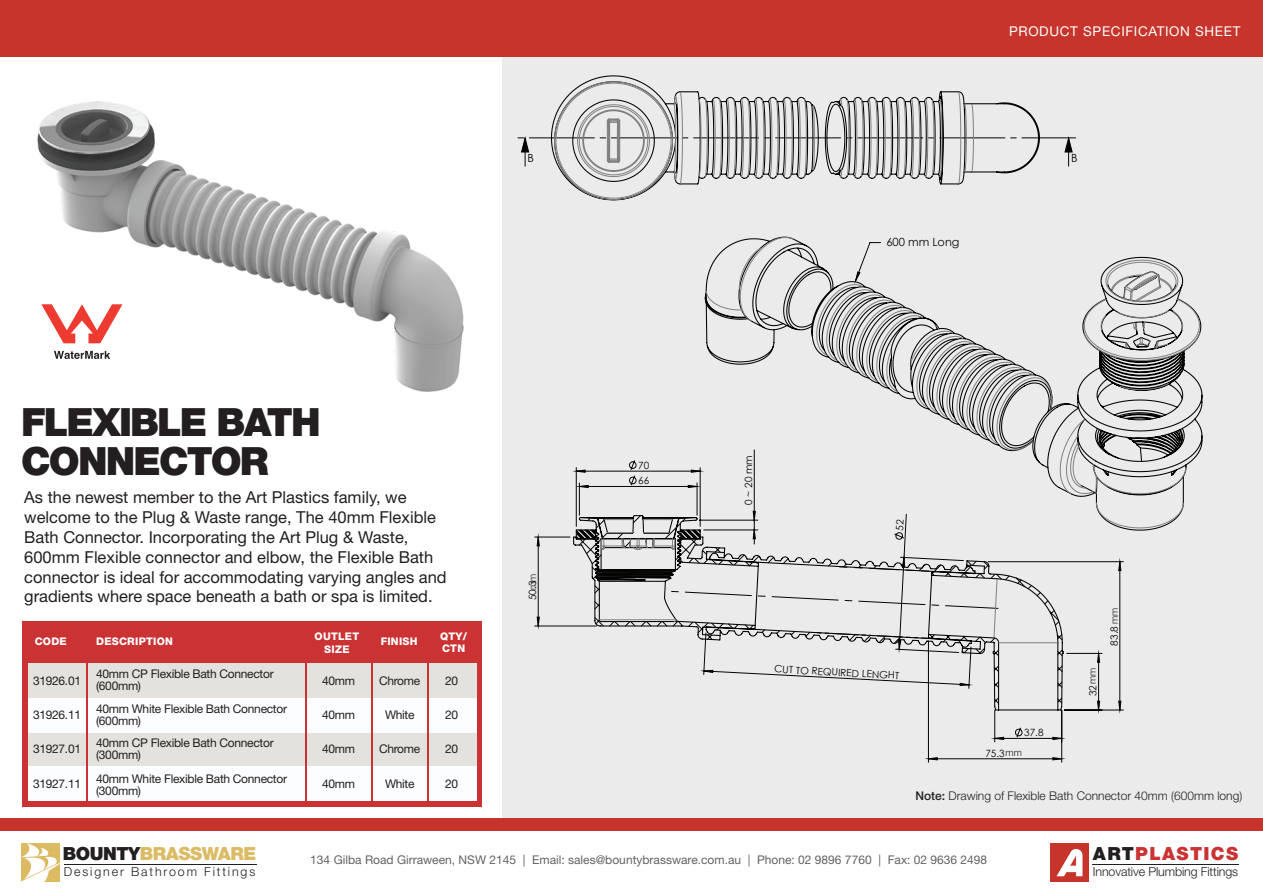
<style>
.page{position:relative;width:1263px;height:893px;background:#fff}
.page>*{position:absolute;margin:0;border:0;box-sizing:border-box;transform-origin:0 0}
.t1{font:900 39px/39px "Helvetica Neue LT Std";letter-spacing:-.05em;color:#231f20}
.t2{font:900 18.15px "Helvetica Neue LT Std";letter-spacing:-.025em;color:#dbbb64}
.t3{font:900 18.15px "Helvetica Neue LT Std";letter-spacing:.075em;color:#cb3233}
.t4{font:16.5px/19.8px "Helvetica Neue LT Std";color:#231f20}
.t5{font:13.5px "Helvetica Neue LT Std";letter-spacing:.05em;color:#fff}
.t6{font:300 12.45px "Helvetica Neue LT Std";letter-spacing:-.01em;color:#231f20}
.t7{font:300 12.45px "Helvetica Neue LT Std";letter-spacing:.15em;color:#231f20}
.t8{font:12px/12px "Helvetica Neue LT Std";letter-spacing:-.025em;color:#231f20}
.t9{font:12px "Helvetica Neue LT Std";color:#636366}
.t10{font:300 12px "Helvetica Neue LT Std";color:#231f20}
.t11{font:11.25px "Century Gothic";color:#040503}
.t12{font:800 10.5px/12.6px "Helvetica Neue LT Std";letter-spacing:.025em;color:#fff;text-align:center}
.t13{font:10.05px "Century Gothic";color:#040503}
.t14{font:300 9.75px "Helvetica Neue LT Std";color:#231f20}
.s1{font-family:"Helvetica Neue LT Std";font-weight:300;font-size:9.75px;color:#231f20}
.s2{font-weight:500}
.s3{color:#231f20}
</style>
<div class="page">
<div style="left:502px;top:49px;width:761px;height:769px;background:#ebebec"></div>
<div style="left:0;top:0;width:1263px;height:57px;background:#c6342b"></div>
<img style="left:21px;top:843px;width:38px;height:38px">
<hr style="left:64px;top:864px;width:192px;height:1px;background:#231f20">
<img style="left:1050px;top:843px;width:38px;height:38px">
<hr style="left:1093px;top:864px;width:146px;height:1px;background:#231f20">
<div style="left:0;top:818px;width:1263px;height:13px;background:#c6342b"></div>
<svg style="left:518px;top:137px;width:558px;height:29px"></svg>
<svg style="left:550px;top:75px;width:490px;height:126px"></svg>
<svg style="left:554px;top:81px;width:420px;height:119px"></svg>
<svg style="left:705px;top:237px;width:496px;height:292px"></svg>
<img style="left:38px;top:101px;width:426px;height:290px">
<div style="left:37px;top:284px;width:96px;height:95px;background:#fff"></div>
<svg style="left:41px;top:304px;width:81px;height:39px"></svg>
<svg style="left:54px;top:351px;width:56px;height:8px"></svg>
<svg style="left:534px;top:449px;width:590px;height:314px"></svg>
<svg style="left:576px;top:470px;width:486px;height:290px"></svg>
<svg style="left:995px;top:727px;width:67px;height:12px"></svg>
<svg style="left:1097px;top:562px;width:24px;height:148px"></svg>
<svg style="left:537px;top:537px;width:2px;height:89px"></svg>
<svg style="left:572px;top:514px;width:492px;height:197px"></svg>
<svg style="left:598px;top:519px;width:461px;height:124px"></svg>
<div style="left:23px;top:621px;width:459px;height:186px;background:#cb3233"></div>
<div style="left:28px;top:664px;width:449px;height:34px;background:#e3e2dd"></div>
<div style="left:28px;top:732px;width:449px;height:34px;background:#e3e2dd"></div>
<div style="left:28px;top:698px;width:449px;height:34px;background:#fbfdfe"></div>
<div style="left:28px;top:766px;width:449px;height:34px;background:#fbfdfe"></div>
<hr style="left:87px;top:638px;width:1px;height:169px;background:#cb3233">
<hr style="left:305px;top:638px;width:1px;height:169px;background:#cb3233">
<hr style="left:371px;top:638px;width:1px;height:169px;background:#cb3233">
<hr style="left:427px;top:638px;width:1px;height:169px;background:#cb3233">
<svg style="left:893px;top:520px;width:12px;height:20px"></svg>
<p class="t5" style="left:1009px;top:23px;width:233px">PRODUCT SPECIFICATION SHEET</p>
<p class="t11" style="left:528px;top:150px;width:8px">B</p>
<p class="t11" style="left:1071px;top:150px;width:8px">B</p>
<h1 class="t1" style="left:21px;top:402px;width:301px">FLEXIBLE BATH<br>CONNECTOR</h1>
<p class="t4" style="left:24px;top:487px;width:424px">As the newest member to the Art Plastics family, we welcome to the Plug &amp; Waste range, The 40mm Flexible Bath Connector. Incorporating the Art Plug &amp; Waste, 600mm Flexible connector and elbow, the Flexible Bath connector is ideal for accommodating varying angles and gradients where space beneath a bath or spa is limited.</p>
<p class="t12" style="left:35px;top:635px;width:34px">CODE</p>
<p class="t12" style="left:96px;top:635px;width:78px">DESCRIPTION</p>
<p class="t12" style="left:315px;top:630px;width:46px">OUTLET<br>SIZE</p>
<p class="t12" style="left:381px;top:635px;width:38px">FINISH</p>
<p class="t12" style="left:440px;top:630px;width:29px;text-align:left">QTY/<br>CTN</p>
<p class="t8" style="left:33px;top:675px;width:49px">31926.01</p>
<p class="t8" style="left:96px;top:668px;width:179px">40mm CP Flexible Bath Connector (600mm)</p>
<p class="t8" style="left:379px;top:675px;width:43px">Chrome</p>
<p class="t8" style="left:385px;top:708px;width:31px">White</p>
<p class="t8" style="left:322px;top:675px;width:34px">40mm</p>
<p class="t8" style="left:322px;top:708px;width:34px">40mm</p>
<p class="t8" style="left:445px;top:675px;width:15px">20</p>
<p class="t8" style="left:445px;top:708px;width:15px">20</p>
<p class="t8" style="left:96px;top:702px;width:192px">40mm White Flexible Bath Connector (600mm)</p>
<p class="t8" style="left:33px;top:708px;width:49px">31926.11</p>
<p class="t8" style="left:33px;top:742px;width:49px">31927.01</p>
<p class="t8" style="left:33px;top:778px;width:49px">31927.11</p>
<p class="t8" style="left:96px;top:736px;width:179px">40mm CP Flexible Bath Connector (300mm)</p>
<p class="t8" style="left:96px;top:773px;width:192px">40mm White Flexible Bath Connector (300mm)</p>
<p class="t8" style="left:322px;top:742px;width:34px">40mm</p>
<p class="t8" style="left:322px;top:778px;width:34px">40mm</p>
<p class="t8" style="left:379px;top:742px;width:43px">Chrome</p>
<p class="t8" style="left:385px;top:778px;width:31px">White</p>
<p class="t8" style="left:445px;top:742px;width:15px">20</p>
<p class="t8" style="left:445px;top:778px;width:15px">20</p>
<p class="t14" style="left:527px;top:590px;width:18px;rotate:-90deg">mm</p>
<p class="t13" style="left:525px;top:600px;width:21px;rotate:-90deg">50.3</p>
<p class="t13" style="left:638px;top:458px;width:13px">70</p>
<p class="t13" style="left:638px;top:474px;width:13px">66</p>
<p class="t11" style="left:886px;top:234px;width:75px">600 mm Long</p>
<p class="t13" style="left:741px;top:505px;width:51px;rotate:-90deg">0 ~ 20 mm</p>
<p class="t13" style="left:775px;top:662px;width:126px;rotate:3deg">CUT TO REQUIRED LENGHT</p>
<p class="t13" style="left:1024px;top:726px;width:21px">37.8</p>
<p class="t13" style="left:985px;top:746px;width:38px">75.3<span class="s1">mm</span></p>
<p class="t13" style="left:1086px;top:696px;width:30px;rotate:-90deg">32 <span class="s1">mm</span></p>
<p class="t13" style="left:1107px;top:645px;width:39px;rotate:-90deg">83.8 <span class="s1">mm</span></p>
<p class="t10" style="left:915px;top:788px;width:328px"><span class="s2">Note:</span> Drawing of Flexible Bath Connector 40mm (600mm long)</p>
<p class="t2" style="left:63px;top:842px;width:195px"><span class="s3">BOUNTY</span>BRASSWARE</p>
<p class="t7" style="left:64px;top:864px;width:193px">Designer Bathroom Fittings</p>
<p class="t9" style="left:310px;top:853px;width:678px">134 Gilba Road Girraween, NSW 2145 | Email: sales@bountybrassware.com.au | Phone: 02 9896 7760 | Fax: 02 9636 2498</p>
<p class="t3" style="left:1093px;top:842px;width:147px"><span class="s3">ART</span>PLASTICS</p>
<p class="t6" style="left:1093px;top:864px;width:147px">Innovative Plumbing Fittings</p>
</div>
